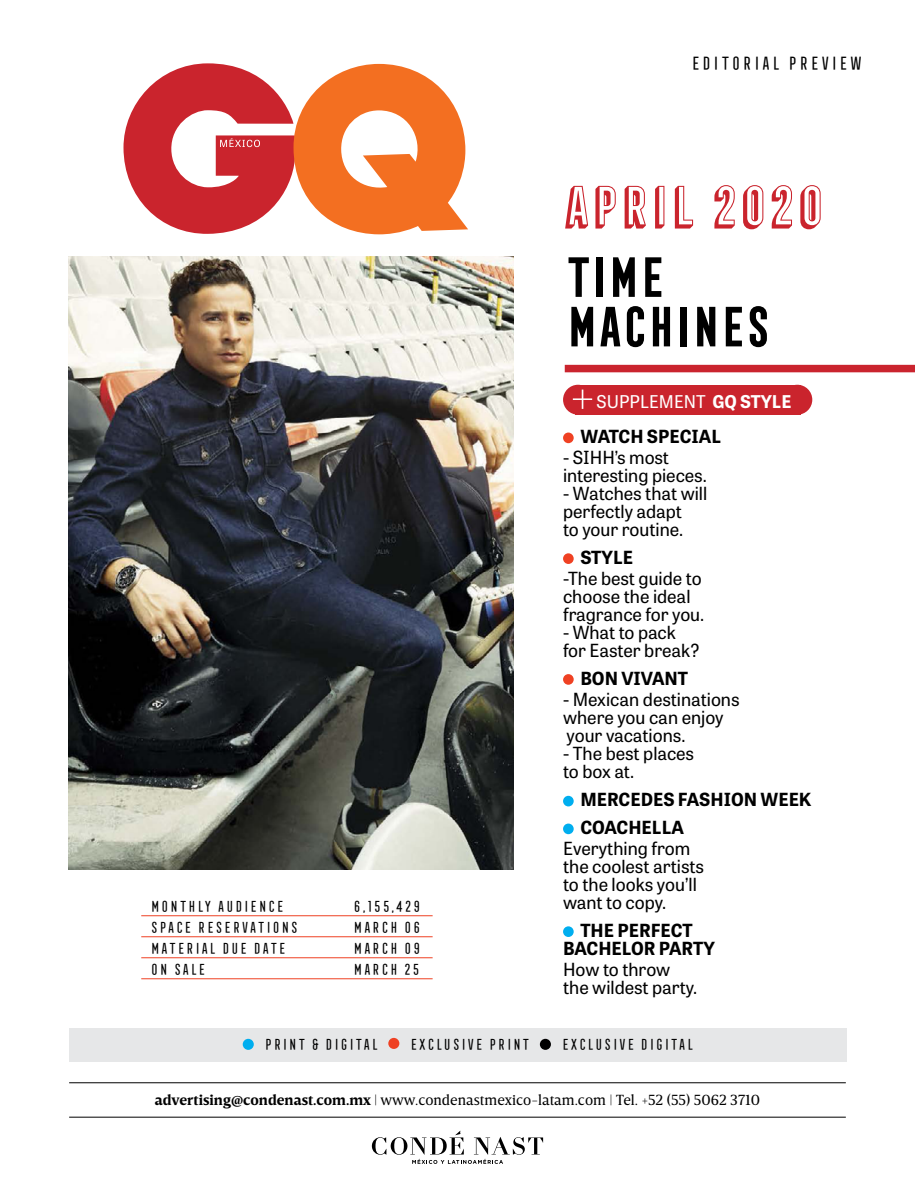
<style>
.page{position:relative;width:915px;height:1191px;background:#fff}
.page>*{position:absolute;margin:0;border:0;box-sizing:border-box;transform-origin:0 0}
.t1{font:700 52.05px/49.5px "Frontage Condensed";letter-spacing:-.06em;color:#000}
.t2{font:52.05px "Frontage Condensed 3 D";color:#ca242d}
.t3{font:18px/18px "Tablet Gothic";color:#000}
.t4{font:700 18px/27.8px "Tablet Gothic";color:#000}
.t5{font:18px "Frontage Condensed";letter-spacing:.05em;color:#000}
.t6{font:17.55px "Tablet Gothic";color:#fff}
.t7{font:15px "Frontage Condensed";letter-spacing:.025em;color:#000}
.t8{font:15px "Breve Text";color:#000}
.s1{font-weight:700}
</style>
<div class="page">
<hr style="left:69px;top:1082px;width:776px;height:1px;background:#000">
<hr style="left:69px;top:1116px;width:776px;height:1px;background:#000">
<svg style="left:372px;top:1130px;width:171px;height:33px"></svg>
<hr style="left:141px;top:915px;width:291px;height:1px;background:#ef4123">
<hr style="left:141px;top:936px;width:291px;height:1px;background:#ef4123">
<hr style="left:141px;top:957px;width:291px;height:1px;background:#ef4123">
<hr style="left:141px;top:978px;width:291px;height:1px;background:#ef4123">
<div style="left:69px;top:1028px;width:777px;height:33px;background:#e6e7e8"></div>
<div style="left:243px;top:1038px;width:11px;height:11px;background:#00aeef;border-radius:50%"></div>
<div style="left:388px;top:1037px;width:11px;height:12px;background:#ef4123;border-radius:50%"></div>
<div style="left:539px;top:1038px;width:11px;height:11px;background:#000;border-radius:50%"></div>
<div style="left:563px;top:432px;width:10px;height:11px;background:#ef4123;border-radius:50%"></div>
<div style="left:563px;top:553px;width:10px;height:11px;background:#ef4123;border-radius:50%"></div>
<div style="left:563px;top:674px;width:10px;height:11px;background:#ef4123;border-radius:50%"></div>
<div style="left:563px;top:796px;width:10px;height:10px;background:#00aeef;border-radius:50%"></div>
<div style="left:563px;top:823px;width:10px;height:11px;background:#00aeef;border-radius:50%"></div>
<div style="left:563px;top:926px;width:10px;height:11px;background:#00aeef;border-radius:50%"></div>
<div style="left:564px;top:365px;width:350px;height:7px;background:#ca242e"></div>
<svg style="left:123px;top:63px;width:345px;height:171px"></svg>
<div style="left:782px;top:385px;width:30px;height:30px;background:#ca242d;border-radius:50%"></div>
<div style="left:563px;top:385px;width:29px;height:30px;background:#ca242d;border-radius:50%"></div>
<div style="left:575px;top:385px;width:225px;height:30px;background:#ca242d"></div>
<svg style="left:572px;top:389px;width:20px;height:20px"></svg>
<img style="left:69px;top:256px;width:444px;height:613px">
<p class="t5" style="left:690px;top:53px;width:173px">EDITORIAL PREVIEW</p>
<h1 class="t2" style="left:563px;top:176px;width:264px">APRIL 2020</h1>
<h1 class="t1" style="left:563px;top:252px;width:210px">TIME<br>MACHINES</h1>
<p class="t7" style="left:150px;top:897px;width:135px">MONTHLY AUDIENCE</p>
<p class="t7" style="left:352px;top:897px;width:70px">6,155,429</p>
<p class="t7" style="left:150px;top:918px;width:150px">SPACE RESERVATIONS</p>
<p class="t7" style="left:352px;top:918px;width:70px">MARCH 06</p>
<p class="t7" style="left:150px;top:939px;width:137px">MATERIAL DUE DATE</p>
<p class="t7" style="left:352px;top:939px;width:70px">MARCH 09</p>
<p class="t7" style="left:150px;top:960px;width:57px">ON SALE</p>
<p class="t7" style="left:352px;top:960px;width:69px">MARCH 25</p>
<p class="t6" style="left:596px;top:389px;width:196px">SUPPLEMENT <span class="s1">GQ STYLE</span></p>
<p class="t4" style="left:580px;top:422px;width:142px">WATCH SPECIAL</p>
<p class="t3" style="left:563px;top:448px;width:145px">- SIHH’s most interesting pieces.</p>
<p class="t3" style="left:563px;top:484px;width:146px">- Watches that will perfectly adapt<br>to your routine.</p>
<p class="t4" style="left:580px;top:543px;width:54px">STYLE</p>
<p class="t3" style="left:563px;top:568px;width:143px">-The best guide to choose the ideal fragrance for you.</p>
<p class="t3" style="left:563px;top:622px;width:138px">- What to pack for Easter break?</p>
<p class="t4" style="left:580px;top:663px;width:109px">BON VIVANT</p>
<p class="t3" style="left:563px;top:689px;width:178px">- Mexican destinations where you can enjoy your vacations.</p>
<p class="t3" style="left:563px;top:743px;width:133px">- The best places to box at.</p>
<p class="t4" style="left:580px;top:785px;width:233px">MERCEDES FASHION WEEK<br>COACHELLA</p>
<p class="t3" style="left:563px;top:839px;width:143px">Everything from the coolest artists to the looks you’ll want to copy.</p>
<p class="t4" style="left:563px;top:920px;width:153px;line-height:18px;text-align:center">THE PERFECT<br>BACHELOR PARTY</p>
<p class="t3" style="left:563px;top:959px;width:136px">How to throw the wildest party.</p>
<p class="t7" style="left:264px;top:1036px;width:116px">PRINT &amp; DIGITAL</p>
<p class="t7" style="left:409px;top:1036px;width:122px">EXCLUSIVE PRINT</p>
<p class="t7" style="left:561px;top:1036px;width:134px">EXCLUSIVE DIGITAL</p>
<p class="t8" style="left:155px;top:1091px;width:606px"><span class="s1">advertising@condenast.com.mx</span> | www.condenastmexico-latam.com | Tel. +52 (55) 5062 3710</p>
</div>
